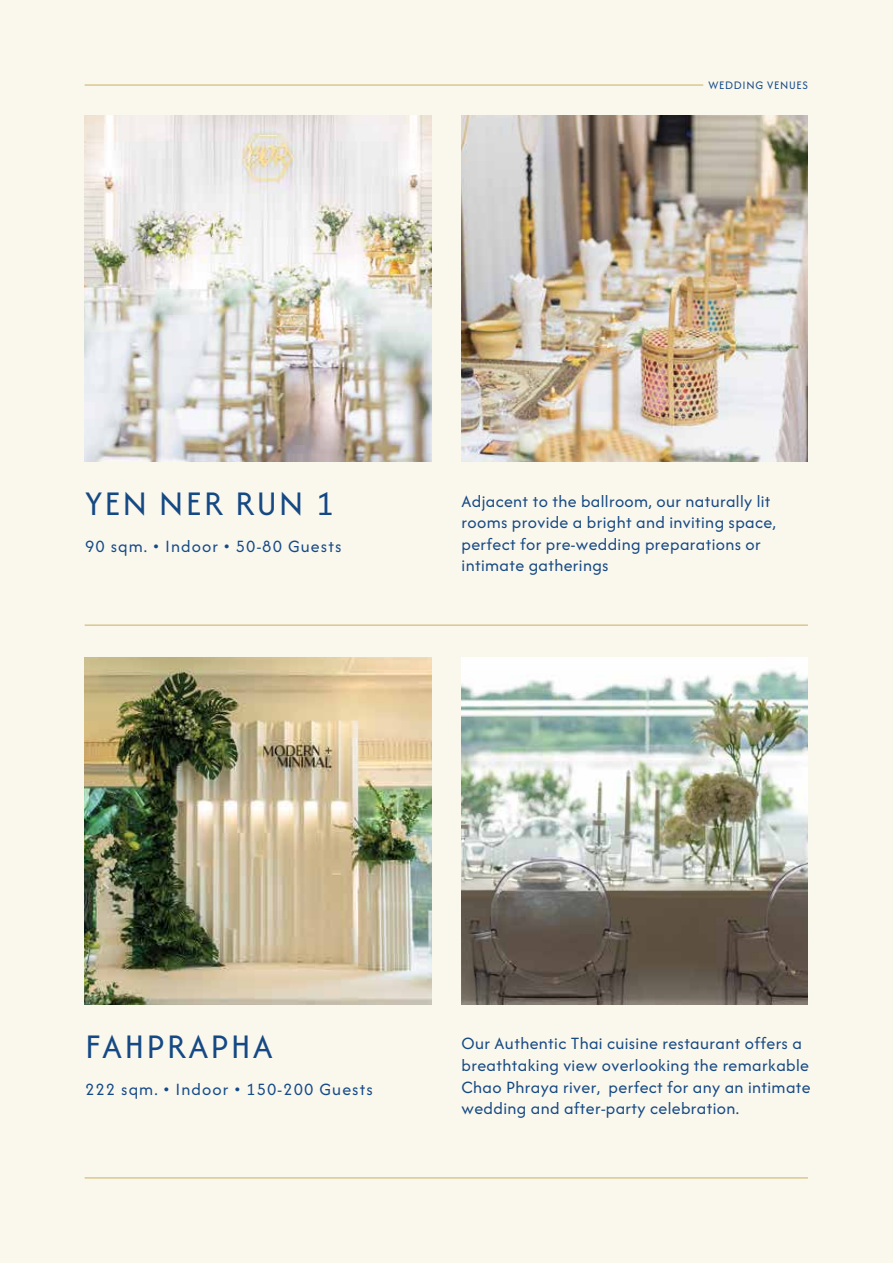
<style>
.page{position:relative;width:893px;height:1263px;background:#faf7ed}
.page>*{position:absolute;margin:0;border:0;box-sizing:border-box;transform-origin:0 0}
.t1{font:36px "Afacad";letter-spacing:.06em;color:#154984}
.t2{font:18px/21.6px "Afacad";letter-spacing:.02em;color:#154984}
.t3{font:18px "Afacad";letter-spacing:.06em;color:#144a88}
.t4{font:12px "Afacad";letter-spacing:.06em;color:#144a88}
</style>
<div class="page">
<img style="left:85px;top:115px;width:346px;height:346px">
<img style="left:462px;top:115px;width:346px;height:346px">
<img style="left:85px;top:658px;width:346px;height:346px">
<img style="left:462px;top:658px;width:346px;height:346px">
<hr style="left:85px;top:625px;width:723px;height:1px;background:#ceb96d">
<hr style="left:85px;top:1177px;width:723px;height:1px;background:#ceb96d">
<hr style="left:85px;top:84px;width:618px;height:2px;background:#ceb96d">
<p class="t4" style="left:708px;top:78px;width:101px">WEDDING VENUES</p>
<h1 class="t1" style="left:85px;top:481px;width:251px">YEN NER RUN 1</h1>
<p class="t3" style="left:85px;top:535px;width:258px">90 sqm. • Indoor • 50-80 Guests</p>
<p class="t2" style="left:462px;top:490px;width:316px">Adjacent to the ballroom, our naturally lit rooms provide a bright and inviting space, perfect for pre-wedding preparations or intimate gatherings</p>
<h1 class="t1" style="left:85px;top:1024px;width:189px">FAHPRAPHA</h1>
<p class="t3" style="left:85px;top:1078px;width:289px">222 sqm. • Indoor • 150-200 Guests</p>
<p class="t2" style="left:462px;top:1033px;width:351px">Our Authentic Thai cuisine restaurant offers a breathtaking view overlooking the remarkable Chao Phraya river, perfect for any an intimate wedding and after-party celebration.</p>
</div>
